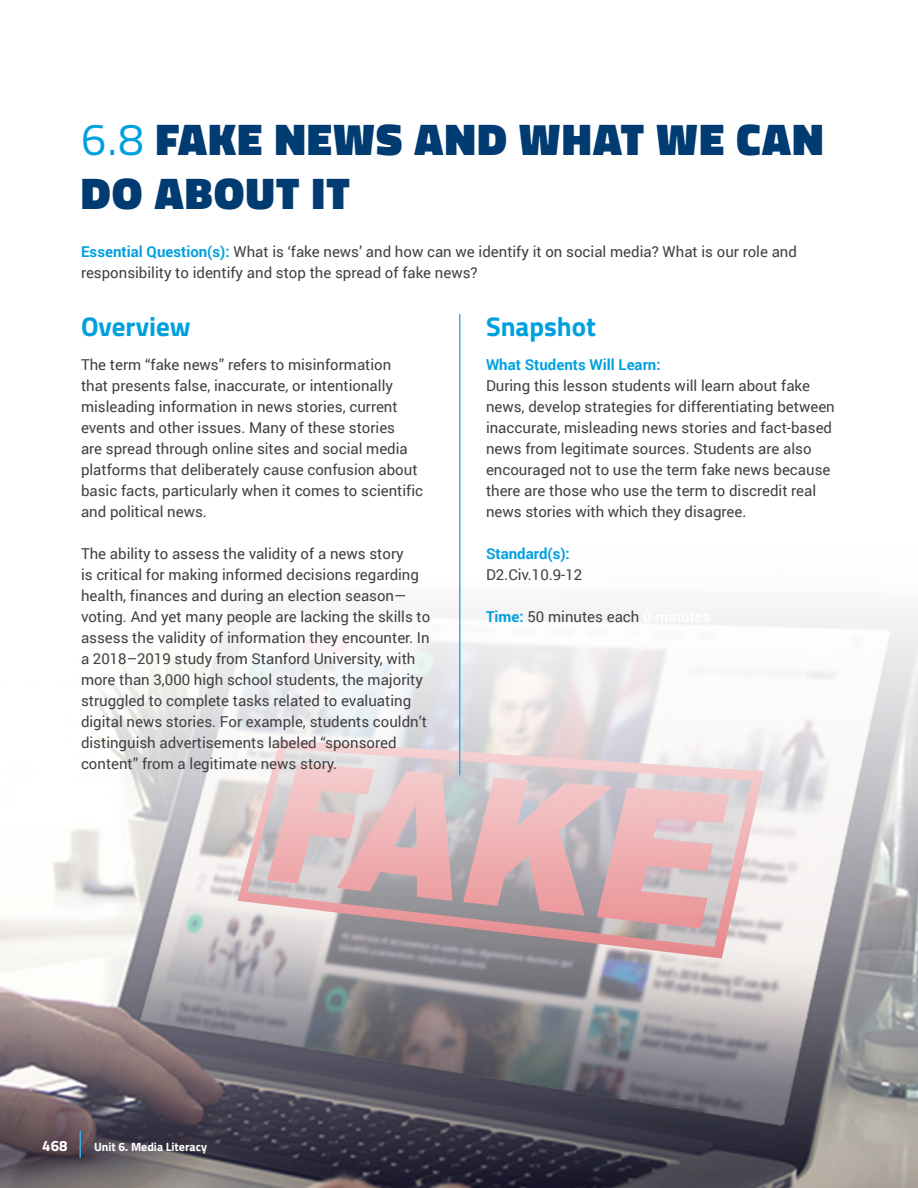
<style>
.page{position:relative;width:918px;height:1188px;background:#fff}
.page>*{position:absolute;margin:0;border:0;box-sizing:border-box;transform-origin:0 0}
.t1{font:900 45px/54px "Titillium";letter-spacing:.035em;color:#003b71}
.t2{font:700 27px "Titillium Web";color:#00a0df}
.t3{font:15px/21px "Roboto";color:#414042}
.t4{font:700 15px "Roboto";color:#00a0df}
.t5{font:700 15px "Titillium";color:#fff}
.t6{font:700 12px "Titillium";color:#fff}
.s1{font-weight:400;color:#00a0df}
.s2{font-weight:700;color:#00a0df}
.s3{font-weight:700;color:#fff}
</style>
<div class="page">
<img style="left:0;top:545px;width:918px;height:643px">
<svg style="left:80px;top:1131px;width:1px;height:27px"></svg>
<hr style="left:459px;top:314px;width:1px;height:461px;background:#38abe2">
<h1 class="t1" style="left:81px;top:113px;width:744px"><span class="s1">6.8</span> FAKE NEWS AND WHAT WE CAN<br>DO ABOUT IT</h1>
<p class="t3" style="left:81px;top:240px;width:717px"><span class="s2">Essential Question(s):</span> What is ‘fake news’ and how can we identify it on social media? What is our role and responsibility to identify and stop the spread of fake news?</p>
<h2 class="t2" style="left:81px;top:305px;width:111px">Overview</h2>
<p class="t3" style="left:81px;top:354px;width:344px">The term “fake news” refers to misinformation<br>that presents false, inaccurate, or intentionally misleading information in news stories, current events and other issues. Many of these stories<br>are spread through online sites and social media platforms that deliberately cause confusion about basic facts, particularly when it comes to scientific and political news.</p>
<p class="t3" style="left:81px;top:543px;width:351px">The ability to assess the validity of a news story<br>is critical for making informed decisions regarding health, finances and during an election season— voting. And yet many people are lacking the skills to assess the validity of information they encounter. In a 2018–2019 study from Stanford University, with more than 3,000 high school students, the majority struggled to complete tasks related to evaluating digital news stories. For example, students couldn’t distinguish advertisements labeled “sponsored content” from a legitimate news story.</p>
<h2 class="t2" style="left:486px;top:305px;width:111px">Snapshot</h2>
<p class="t4" style="left:486px;top:354px;width:176px">What Students Will Learn:</p>
<p class="t3" style="left:486px;top:375px;width:350px">During this lesson students will learn about fake news, develop strategies for differentiating between inaccurate, misleading news stories and fact-based news from legitimate sources. Students are also encouraged not to use the term fake news because there are those who use the term to discredit real news stories with which they disagree.</p>
<p class="t4" style="left:486px;top:543px;width:85px">Standard(s):</p>
<p class="t3" style="left:486px;top:564px;width:98px">D2.Civ.10.9-12</p>
<p class="t3" style="left:486px;top:606px;width:226px"><span class="s2">Time:</span> 50 minutes each <span class="s3">0 minutes</span></p>
<p class="t5" style="left:42px;top:1135px;width:27px">468</p>
<p class="t6" style="left:94px;top:1138px;width:114px">Unit 6. Media Literacy</p>
</div>
